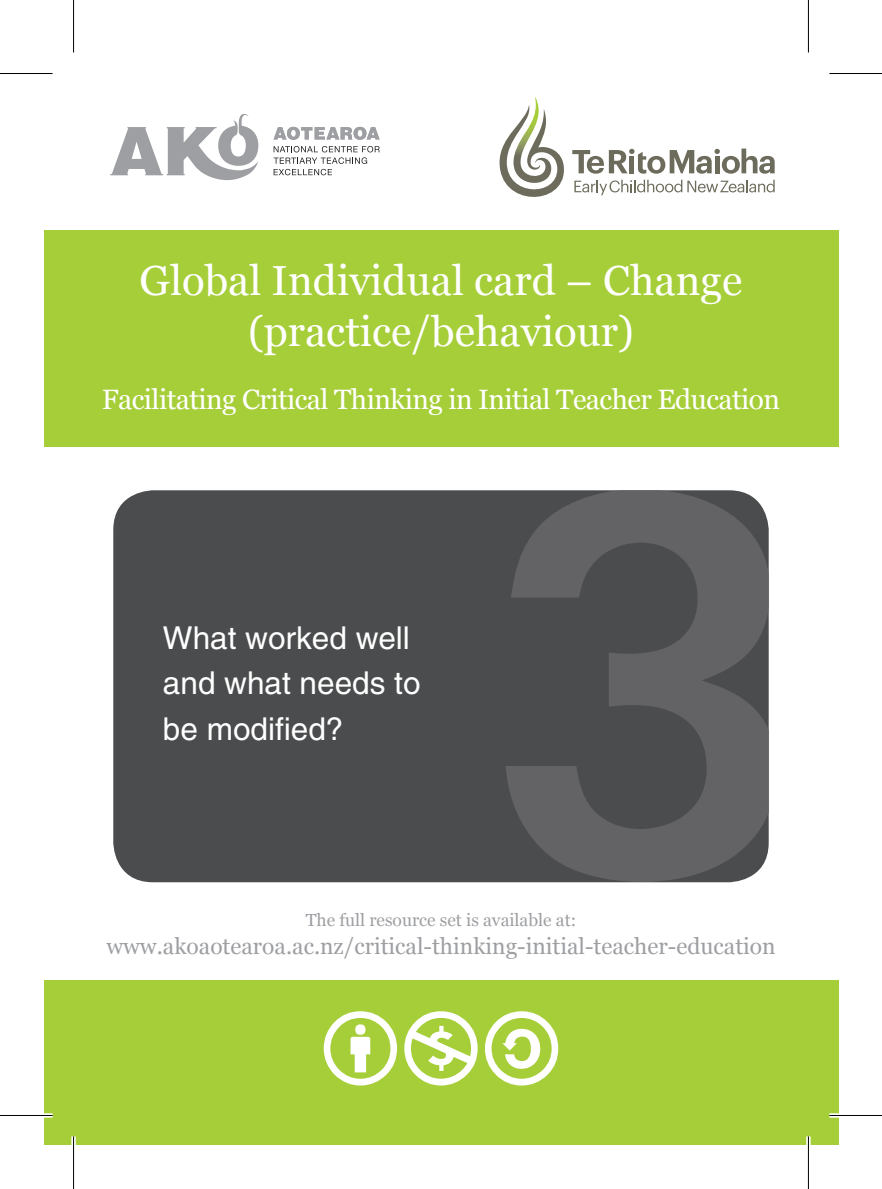
<style>
.page{position:relative;width:882px;height:1189px;background:#fff}
.page>*{position:absolute;margin:0;border:0;box-sizing:border-box;transform-origin:0 0}
.Heading_01{font:42px/50.4px "Georgia";color:#fff;text-align:center}
.Lead_info{font:31.5px/45.5px "Helv NZ";color:#fff}
.Heading_01_sub{font:28px "Georgia";letter-spacing:-.02em;color:#fff}
.t1{font:22.75px "Georgia";color:#9d9fa2}
.t2{font:17.5px "Georgia";color:#9d9fa2}
</style>
<div class="page">
<div style="left:44px;top:980px;width:793px;height:165px;background:#a6ce39"></div>
<svg style="left:323px;top:1011px;width:74px;height:74px"></svg>
<svg style="left:404px;top:1011px;width:73px;height:74px"></svg>
<svg style="left:485px;top:1011px;width:73px;height:74px"></svg>
<svg style="left:110px;top:114px;width:148px;height:67px"></svg>
<svg style="left:273px;top:146px;width:106px;height:29px"></svg>
<svg style="left:273px;top:127px;width:106px;height:13px"></svg>
<div style="left:44px;top:230px;width:793px;height:217px;background:#a6ce39"></div>
<svg style="left:499px;top:97px;width:64px;height:100px"></svg>
<svg style="left:574px;top:180px;width:200px;height:15px"></svg>
<svg style="left:572px;top:149px;width:202px;height:25px"></svg>
<div style="left:113px;top:490px;width:655px;height:392px;background:#4b4c4d;border-radius:40px"></div>
<svg style="left:505px;top:490px;width:263px;height:392px"></svg>
<hr style="left:0;top:1113px;width:52px;height:4px;background:#fff">
<hr style="left:829px;top:1113px;width:52px;height:4px;background:#fff">
<div style="left:71px;top:0;width:5px;height:53px;background:#f6f6f6"></div>
<div style="left:71px;top:1136px;width:5px;height:53px;background:#f6f6f6"></div>
<svg style="left:808px;top:0;width:1px;height:53px"></svg>
<svg style="left:806px;top:1136px;width:4px;height:53px"></svg>
<hr style="left:0;top:73px;width:52px;height:1px;background:#000">
<hr style="left:829px;top:73px;width:52px;height:1px;background:#000">
<hr style="left:0;top:1115px;width:52px;height:1px;background:#000">
<hr style="left:829px;top:1115px;width:52px;height:1px;background:#000">
<hr style="left:73px;top:0;width:1px;height:53px;background:#000">
<hr style="left:73px;top:1136px;width:1px;height:53px;background:#000">
<hr style="left:807px;top:0;width:1px;height:53px;background:#000">
<hr style="left:807px;top:1136px;width:1px;height:53px;background:#000">
<p class="Heading_01" style="left:139px;top:254px;width:604px">Global Individual card – Change (practice/behaviour)</p>
<p class="Heading_01_sub" style="left:102px;top:379px;width:679px">Facilitating Critical Thinking in Initial Teacher Education</p>
<p class="Lead_info" style="left:163px;top:615px;width:259px">What worked well and what needs to be modified?</p>
<p class="t2" style="left:305px;top:907px;width:272px">The full resource set is available at:</p>
<p class="t1" style="left:106px;top:929px;width:670px">www.akoaotearoa.ac.nz/critical-thinking-initial-teacher-education</p>
</div>
